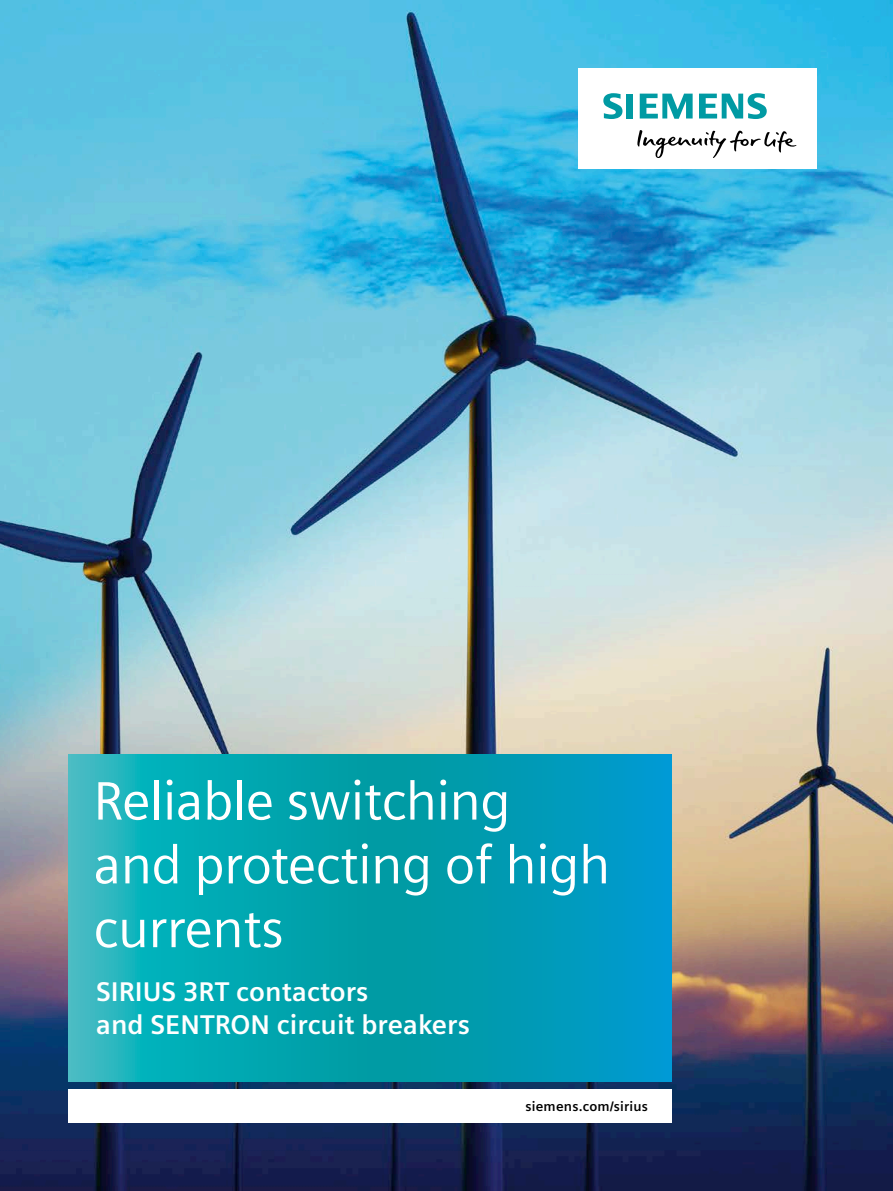
<style>
.page{position:relative;width:893px;height:1191px;background:#fff}
.page>*{position:absolute;margin:0;border:0;box-sizing:border-box;transform-origin:0 0}
.t1{font:54px/63.8px "Siemens Sans Global";letter-spacing:-.01em;color:#fff}
.t2{font:700 27px/32.4px "Siemens Sans Global";color:#fff}
.t3{font:700 13.5px "Siemens Sans Global";letter-spacing:.015em;color:#000}
</style>
<div class="page">
<img style="left:0;top:0;width:893px;height:1191px">
<div style="left:68px;top:1089px;width:604px;height:34px;background:#fff"></div>
<svg style="left:68px;top:754px;width:604px;height:327px;background:#05a2b5"></svg>
<div style="left:578px;top:68px;width:238px;height:101px;background:#fff"></div>
<svg style="left:637px;top:130px;width:159px;height:28px"></svg>
<svg style="left:603px;top:93px;width:30px;height:26px"></svg>
<svg style="left:640px;top:94px;width:53px;height:25px"></svg>
<svg style="left:699px;top:93px;width:68px;height:26px"></svg>
<p class="t1" style="left:94px;top:771px;width:518px">Reliable switching and protecting of high currents</p>
<p class="t2" style="left:96px;top:975px;width:375px">SIRIUS 3RT contactors<br>and SENTRON circuit breakers</p>
<p class="t3" style="left:525px;top:1098px;width:124px">siemens.com/sirius</p>
</div>
